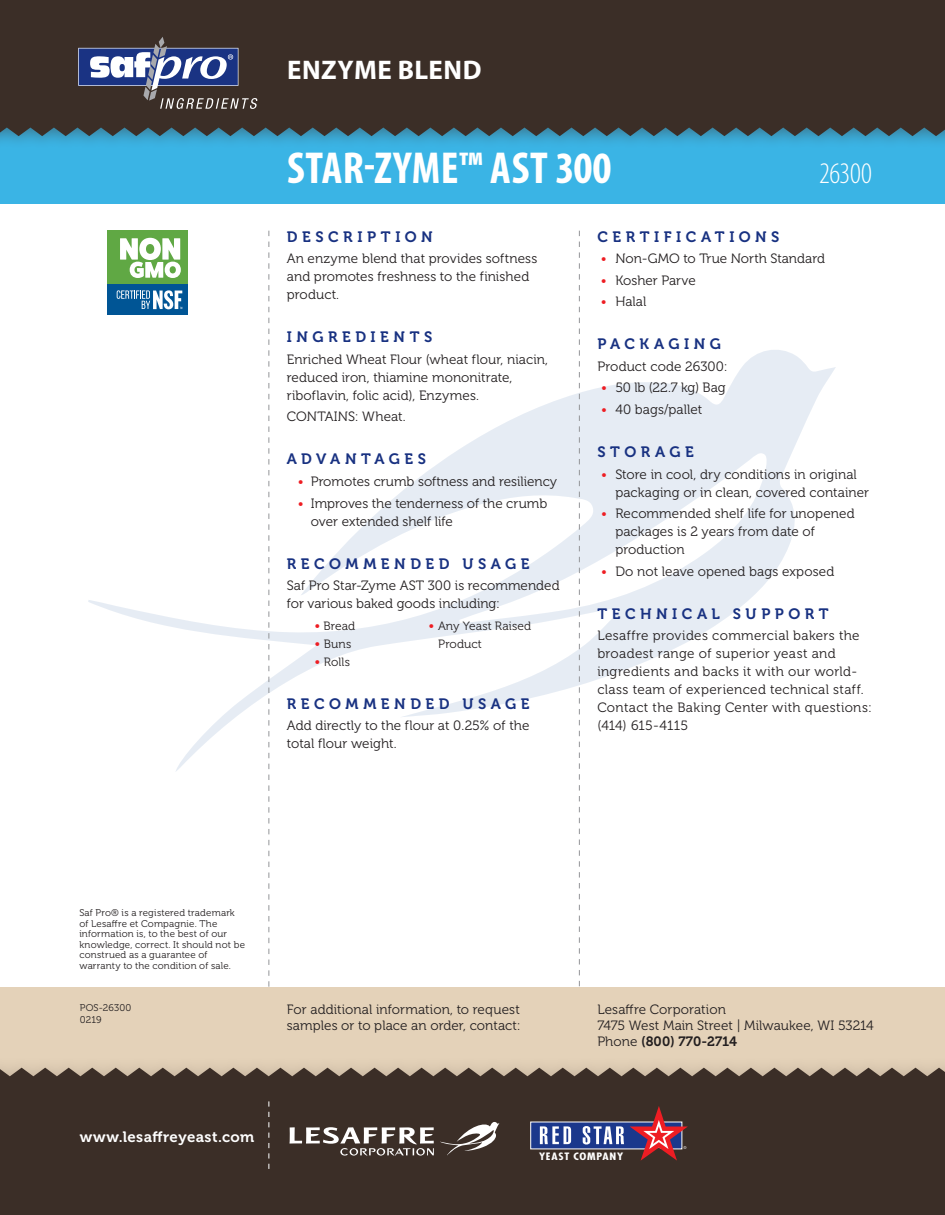
<style>
.page{position:relative;width:945px;height:1215px;background:#fff}
.page>*{position:absolute;margin:0;border:0;box-sizing:border-box;transform-origin:0 0}
.t1{font:700 condensed 45px "Myriad Pro";letter-spacing:.005em;color:#fff}
.t2{font:300 condensed 30px "Myriad Pro";letter-spacing:-.015em;color:#fff}
.t3{font:700 27px "Myriad Pro";letter-spacing:.02em;color:#fff}
.t4{font:15px "Museo 700";letter-spacing:.3em;color:#183181}
.t5{font:15px "Museo 700";letter-spacing:.025em;color:#fff}
.Body_copy{font:13.5px/18px "Museo 300";letter-spacing:.005em;color:#231f20}
.Body_copy-2{font:13.5px/18px "Museo 300";letter-spacing:.025em;color:#231f20}
.t6{font:13.5px "Museo 700";color:#231f20}
.t7{font:12px/18px "Museo 300";letter-spacing:.005em;color:#231f20}
.t8{font:700 condensed 9.9px "Futura Std";letter-spacing:.065em;color:#fff;scale:1.2 1}
.t9{font:9.75px/10.5px "Museo 300";letter-spacing:.015em;color:#231f20}
.s1{color:#ee1d23}
.s2{font-size:13.5px;color:#ee1d23}
.s3{font-family:"Museo 300"}
</style>
<div class="page">
<svg style="left:88px;top:350px;width:748px;height:421px"></svg>
<svg style="left:269px;top:231px;width:1px;height:756px"></svg>
<svg style="left:579px;top:231px;width:1px;height:756px"></svg>
<div style="left:0;top:0;width:945px;height:204px;background:#3ab4e5"></div>
<div style="left:0;top:987px;width:945px;height:216px;background:#e4d2b9"></div>
<div style="left:0;top:1068px;width:945px;height:147px;background:#3b2e27"></div>
<svg style="left:269px;top:1101px;width:1px;height:68px"></svg>
<div style="left:0;top:0;width:945px;height:150px;background:#3b2e27;opacity:.5"></div>
<div style="left:0;top:0;width:945px;height:136px;background:#3b2e27"></div>
<svg style="left:78px;top:37px;width:180px;height:72px;background:#5a5b6f"></svg>
<svg style="left:107px;top:230px;width:1px;height:85px"></svg>
<div style="left:108px;top:230px;width:80px;height:55px;background:#60a844"></div>
<div style="left:108px;top:285px;width:80px;height:30px;background:#005595"></div>
<svg style="left:117px;top:290px;width:65px;height:19px"></svg>
<svg style="left:120px;top:238px;width:61px;height:40px"></svg>
<svg style="left:530px;top:1106px;width:158px;height:55px;background:#5e4c60"></svg>
<svg style="left:290px;top:1127px;width:144px;height:29px;background:#776e6a"></svg>
<svg style="left:440px;top:1122px;width:59px;height:33px;background:#6b615c"></svg>
<h3 class="t3" style="left:287px;top:55px;width:196px">ENZYME BLEND</h3>
<p class="t1" style="left:287px;top:140px;width:326px">STAR-ZYME™ AST 300</p>
<p class="t2" style="left:819px;top:158px;width:54px">26300</p>
<p class="t4" style="left:287px;top:228px;width:147px">DESCRIPTION</p>
<p class="Body_copy" style="left:287px;top:250px;width:252px">An enzyme blend that provides softness and promotes freshness to the finished product.</p>
<p class="t4" style="left:287px;top:329px;width:147px">INGREDIENTS</p>
<p class="Body_copy" style="left:287px;top:351px;width:263px">Enriched Wheat Flour (wheat flour, niacin, reduced iron, thiamine mononitrate, riboflavin, folic acid), Enzymes.</p>
<p class="Body_copy" style="left:287px;top:408px;width:120px">CONTAINS: Wheat.</p>
<p class="t4" style="left:287px;top:451px;width:141px">ADVANTAGES</p>
<p class="Body_copy" style="left:298px;top:473px;width:261px"><span class="s1">•</span> Promotes crumb softness and resiliency</p>
<p class="Body_copy" style="left:311px;top:494px;width:238px;text-indent:-13px"><span class="s1">•</span> Improves the tenderness of the crumb over extended shelf life</p>
<p class="t4" style="left:287px;top:555px;width:244px">RECOMMENDED USAGE</p>
<p class="Body_copy" style="left:287px;top:577px;width:274px">Saf Pro Star-Zyme AST 300 is recommended for various baked goods including:</p>
<p class="t7" style="left:314px;top:617px;width:42px"><span class="s2">•</span> Bread</p>
<p class="t7" style="left:314px;top:635px;width:38px"><span class="s2">•</span> Buns</p>
<p class="t7" style="left:314px;top:653px;width:37px"><span class="s2">•</span> Rolls</p>
<p class="t7" style="left:438px;top:617px;width:95px;text-indent:-9px"><span class="s2">•</span> Any Yeast Raised<br>Product</p>
<p class="t4" style="left:287px;top:695px;width:244px">RECOMMENDED USAGE</p>
<p class="Body_copy" style="left:287px;top:717px;width:244px">Add directly to the flour at 0.25% of the total flour weight.</p>
<p class="t4" style="left:597px;top:228px;width:184px">CERTIFICATIONS</p>
<p class="Body_copy" style="left:601px;top:250px;width:226px"><span class="s1">•</span> Non-GMO to True North Standard</p>
<p class="Body_copy" style="left:601px;top:272px;width:96px"><span class="s1">•</span> Kosher Parve</p>
<p class="Body_copy" style="left:601px;top:293px;width:47px"><span class="s1">•</span> Halal</p>
<p class="t4" style="left:597px;top:336px;width:125px">PACKAGING</p>
<p class="Body_copy" style="left:597px;top:358px;width:132px">Product code 26300:</p>
<p class="Body_copy" style="left:601px;top:379px;width:126px"><span class="s1">•</span> 50 lb (22.7 kg) Bag</p>
<p class="Body_copy" style="left:601px;top:401px;width:103px"><span class="s1">•</span> 40 bags/pallet</p>
<p class="t4" style="left:597px;top:443px;width:98px">STORAGE</p>
<p class="Body_copy" style="left:615px;top:465px;width:255px;text-indent:-14px"><span class="s1">•</span> Store in cool, dry conditions in original packaging or in clean, covered container</p>
<p class="Body_copy" style="left:615px;top:505px;width:241px;text-indent:-14px"><span class="s1">•</span> Recommended shelf life for unopened packages is 2 years from date of production</p>
<p class="Body_copy" style="left:601px;top:562px;width:235px"><span class="s1">•</span> Do not leave opened bags exposed</p>
<p class="t4" style="left:597px;top:605px;width:233px">TECHNICAL SUPPORT</p>
<p class="Body_copy-2" style="left:597px;top:627px;width:276px">Lesaffre provides commercial bakers the broadest range of superior yeast and ingredients and backs it with our world&shy;class team of experienced technical staff.<br>Contact the Baking Center with questions: (414) 615-4115</p>
<p class="t9" style="left:79px;top:908px;width:167px">Saf Pro® is a registered trademark of Lesaffre et Compagnie. The information is, to the best of our knowledge, correct. It should not be construed as a guarantee of warranty to the condition of sale.</p>
<p class="t9" style="left:80px;top:1002px;width:53px;line-height:11.7px">POS-26300<br>0219</p>
<p class="Body_copy" style="left:287px;top:1002px;width:235px;line-height:15.8px">For additional information, to request samples or to place an order, contact:</p>
<p class="Body_copy" style="left:597px;top:1002px;width:278px;line-height:15.8px">Lesaffre Corporation<br>7475 West Main Street | Milwaukee, WI 53214</p>
<p class="t6" style="left:597px;top:1033px;width:141px"><span class="s3">Phone</span> (800) 770-2714</p>
<p class="t5" style="left:80px;top:1128px;width:176px">www.lesaffreyeast.com</p>
<p class="t8" style="left:539px;top:1150px;width:72px">YEAST COMPANY</p>
</div>
